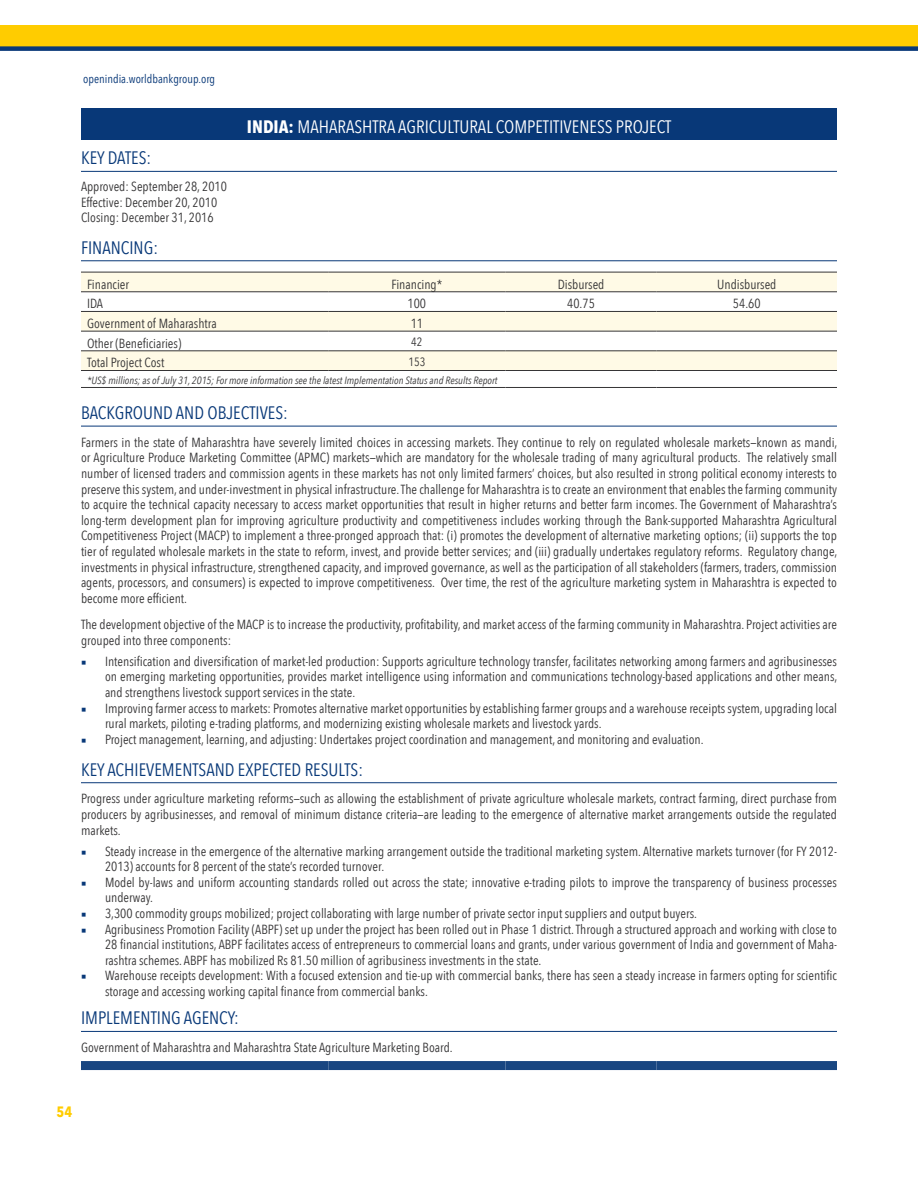
<style>
.page{position:relative;width:918px;height:1188px;background:#fff}
.page>*{position:absolute;margin:0;border:0;box-sizing:border-box;transform-origin:0 0}
.t1{font:18px "Avenir Next Condensed";color:#083878}
.t2{font:18px "Avenir Next Condensed";color:#fff}
.t3{font:700 15px "Avenir Next Condensed";color:#fc0}
.t4{font:13.2px/15.6px "Avenir Next Condensed";color:#363536}
.t5{font:12px "Avenir Next Condensed";color:#083878}
.t6{font:12px "Avenir Next Condensed";color:#363536}
.t7{font:italic 10.5px "Avenir Next Condensed";color:#363536}
.s1{font-weight:700}
.s2{font-family:"Minion Pro";color:#083878}
</style>
<div class="page">
<div style="left:0;top:26px;width:918px;height:22px;background:#fc0"></div>
<div style="left:0;top:46px;width:918px;height:5px;background:#083878"></div>
<div style="left:81px;top:108px;width:756px;height:32px;background:#083878"></div>
<svg style="left:81px;top:273px;width:756px;height:58px;fill:#fffae6"></svg>
<div style="left:81px;top:351px;width:756px;height:19px;background:#fffae6"></div>
<hr style="left:81px;top:272px;width:247px;height:1px;background:#363536">
<hr style="left:328px;top:272px;width:177px;height:1px;background:#363536">
<hr style="left:505px;top:272px;width:152px;height:1px;background:#363536">
<hr style="left:657px;top:272px;width:180px;height:1px;background:#363536">
<hr style="left:81px;top:387px;width:247px;height:1px;background:#363536">
<hr style="left:328px;top:387px;width:177px;height:1px;background:#363536">
<hr style="left:505px;top:387px;width:152px;height:1px;background:#363536">
<hr style="left:657px;top:387px;width:180px;height:1px;background:#363536">
<hr style="left:81px;top:291px;width:247px;height:1px;background:#363536">
<hr style="left:328px;top:291px;width:177px;height:1px;background:#363536">
<hr style="left:505px;top:291px;width:152px;height:1px;background:#363536">
<hr style="left:657px;top:291px;width:180px;height:1px;background:#363536">
<hr style="left:81px;top:311px;width:247px;height:1px;background:#363536">
<hr style="left:328px;top:311px;width:177px;height:1px;background:#363536">
<hr style="left:505px;top:311px;width:152px;height:1px;background:#363536">
<hr style="left:657px;top:311px;width:180px;height:1px;background:#363536">
<hr style="left:81px;top:331px;width:247px;height:1px;background:#363536">
<hr style="left:328px;top:331px;width:177px;height:1px;background:#363536">
<hr style="left:505px;top:331px;width:152px;height:1px;background:#363536">
<hr style="left:657px;top:331px;width:180px;height:1px;background:#363536">
<hr style="left:81px;top:350px;width:247px;height:1px;background:#363536">
<hr style="left:328px;top:350px;width:177px;height:1px;background:#363536">
<hr style="left:505px;top:350px;width:152px;height:1px;background:#363536">
<hr style="left:657px;top:350px;width:180px;height:1px;background:#363536">
<hr style="left:81px;top:370px;width:247px;height:1px;background:#363536">
<hr style="left:328px;top:370px;width:177px;height:1px;background:#363536">
<hr style="left:505px;top:370px;width:152px;height:1px;background:#363536">
<hr style="left:657px;top:370px;width:180px;height:1px;background:#363536">
<div style="left:81px;top:1061px;width:247px;height:9px;background:#194681"></div>
<div style="left:328px;top:1061px;width:177px;height:9px;background:#194681"></div>
<div style="left:505px;top:1061px;width:152px;height:9px;background:#194681"></div>
<div style="left:657px;top:1061px;width:180px;height:9px;background:#194681"></div>
<hr style="left:81px;top:171px;width:756px;height:1px;background:#083878">
<hr style="left:81px;top:260px;width:756px;height:1px;background:#083878">
<hr style="left:81px;top:426px;width:756px;height:1px;background:#083878">
<hr style="left:81px;top:782px;width:756px;height:1px;background:#083878">
<hr style="left:81px;top:1031px;width:756px;height:1px;background:#083878">
<p class="t5" style="left:83px;top:68px;width:133px">openindia.worldbankgroup.org</p>
<h1 class="t2" style="left:247px;top:111px;width:426px"><span class="s1">INDIA:</span> MAHARASHTRA AGRICULTURAL COMPETITIVENESS PROJECT</h1>
<h1 class="t1" style="left:81px;top:143px;width:72px">KEY DATES:</h1>
<p class="t4" style="left:81px;top:178px;width:148px">Approved: September 28, 2010<br>Effective: December 20, 2010<br>Closing: December 31, 2016</p>
<h1 class="t1" style="left:81px;top:232px;width:79px">FINANCING:</h1>
<p class="t4" style="left:87px;top:275px;width:44px">Financier</p>
<p class="t4" style="left:391px;top:275px;width:52px">Financing*</p>
<p class="t4" style="left:558px;top:275px;width:48px">Disbursed</p>
<p class="t4" style="left:717px;top:275px;width:61px">Undisbursed</p>
<p class="t4" style="left:87px;top:295px;width:18px">IDA</p>
<p class="t4" style="left:408px;top:295px;width:20px">100</p>
<p class="t4" style="left:567px;top:295px;width:29px">40.75</p>
<p class="t4" style="left:733px;top:295px;width:29px">54.60</p>
<p class="t4" style="left:87px;top:315px;width:131px">Government of Maharashtra</p>
<p class="t4" style="left:411px;top:315px;width:14px">11</p>
<p class="t4" style="left:87px;top:335px;width:96px">Other (Beneficiaries)</p>
<p class="t6" style="left:411px;top:332px;width:13px">42</p>
<p class="t4" style="left:87px;top:354px;width:79px">Total Project Cost</p>
<p class="t6" style="left:408px;top:352px;width:18px">153</p>
<p class="t7" style="left:87px;top:374px;width:412px">*US$ millions; as of July 31, 2015; For more information see the latest Implementation Status and Results Report</p>
<h1 class="t1" style="left:81px;top:397px;width:208px">BACKGROUND AND OBJECTIVES:</h1>
<p class="t4" style="left:81px;top:434px;width:758px;text-align:justify">Farmers in the state of Maharashtra have severely limited choices in accessing markets. They continue to rely on regulated wholesale markets—known as mandi, or Agriculture Produce Marketing Committee (APMC) markets—which are mandatory for the wholesale trading of many agricultural products. The relatively small number of licensed traders and commission agents in these markets has not only limited farmers’ choices, but also resulted in strong political economy interests to preserve this system, and under-investment in physical infrastructure. The challenge for Maharashtra is to create an environment that enables the farming community to acquire the technical capacity necessary to access market opportunities that result in higher returns and better farm incomes. The Government of Maharashtra’s long-term development plan for improving agriculture productivity and competitiveness includes working through the Bank-supported Maharashtra Agricultural Competitiveness Project (MACP) to implement a three-pronged approach that: (i) promotes the development of alternative marketing options; (ii) supports the top tier of regulated wholesale markets in the state to reform, invest, and provide better services; and (iii) gradually undertakes regulatory reforms. Regulatory change, investments in physical infrastructure, strengthened capacity, and improved governance, as well as the participation of all stakeholders (farmers, traders, commission agents, processors, and consumers) is expected to improve competitiveness. Over time, the rest of the agriculture marketing system in Maharashtra is expected to become more efficient.</p>
<p class="t4" style="left:81px;top:616px;width:758px">The development objective of the MACP is to increase the productivity, profitability, and market access of the farming community in Maharashtra. Project activities are grouped into three components:</p>
<p class="t4" style="left:105px;top:653px;width:734px;text-align:justify;text-indent:-24px"><span class="s2">■</span> Intensification and diversification of market-led production: Supports agriculture technology transfer, facilitates networking among farmers and agribusinesses on emerging marketing opportunities, provides market intelligence using information and communications technology-based applications and other means, and strengthens livestock support services in the state.</p>
<p class="t4" style="left:105px;top:699px;width:733px;text-indent:-24px"><span class="s2">■</span> Improving farmer access to markets: Promotes alternative market opportunities by establishing farmer groups and a warehouse receipts system, upgrading local rural markets, piloting e-trading platforms, and modernizing existing wholesale markets and livestock yards.</p>
<p class="t4" style="left:81px;top:731px;width:624px"><span class="s2">■</span> Project management, learning, and adjusting: Undertakes project coordination and management, and monitoring and evaluation.</p>
<h1 class="t1" style="left:81px;top:754px;width:284px">KEY ACHIEVEMENTSAND EXPECTED RESULTS:</h1>
<p class="t4" style="left:81px;top:790px;width:758px;text-align:justify">Progress under agriculture marketing reforms—such as allowing the establishment of private agriculture wholesale markets, contract farming, direct purchase from producers by agribusinesses, and removal of minimum distance criteria—are leading to the emergence of alternative market arrangements outside the regulated markets.</p>
<p class="t4" style="left:105px;top:843px;width:734px;text-indent:-24px"><span class="s2">■</span> Steady increase in the emergence of the alternative marking arrangement outside the traditional marketing system. Alternative markets turnover (for FY 2012-<br>2013) accounts for 8 percent of the state’s recorded turnover.</p>
<p class="t4" style="left:105px;top:874px;width:733px;text-indent:-24px"><span class="s2">■</span> Model by-laws and uniform accounting standards rolled out across the state; innovative e-trading pilots to improve the transparency of business processes underway.</p>
<p class="t4" style="left:81px;top:905px;width:618px"><span class="s2">■</span> 3,300 commodity groups mobilized; project collaborating with large number of private sector input suppliers and output buyers.</p>
<p class="t4" style="left:105px;top:921px;width:734px;text-align:justify;text-indent:-24px"><span class="s2">■</span> Agribusiness Promotion Facility (ABPF) set up under the project has been rolled out in Phase 1 district. Through a structured approach and working with close to 28 financial institutions, ABPF facilitates access of entrepreneurs to commercial loans and grants, under various government of India and government of Maha&shy;rashtra schemes. ABPF has mobilized Rs 81.50 million of agribusiness investments in the state.</p>
<p class="t4" style="left:105px;top:967px;width:734px;text-indent:-24px"><span class="s2">■</span> Warehouse receipts development: With a focused extension and tie-up with commercial banks, there has seen a steady increase in farmers opting for scientific storage and accessing working capital finance from commercial banks.</p>
<h1 class="t1" style="left:81px;top:1003px;width:160px">IMPLEMENTING AGENCY:</h1>
<p class="t4" style="left:81px;top:1039px;width:373px">Government of Maharashtra and Maharashtra State Agriculture Marketing Board.</p>
<p class="t3" style="left:57px;top:1102px;width:17px">54</p>
</div>
